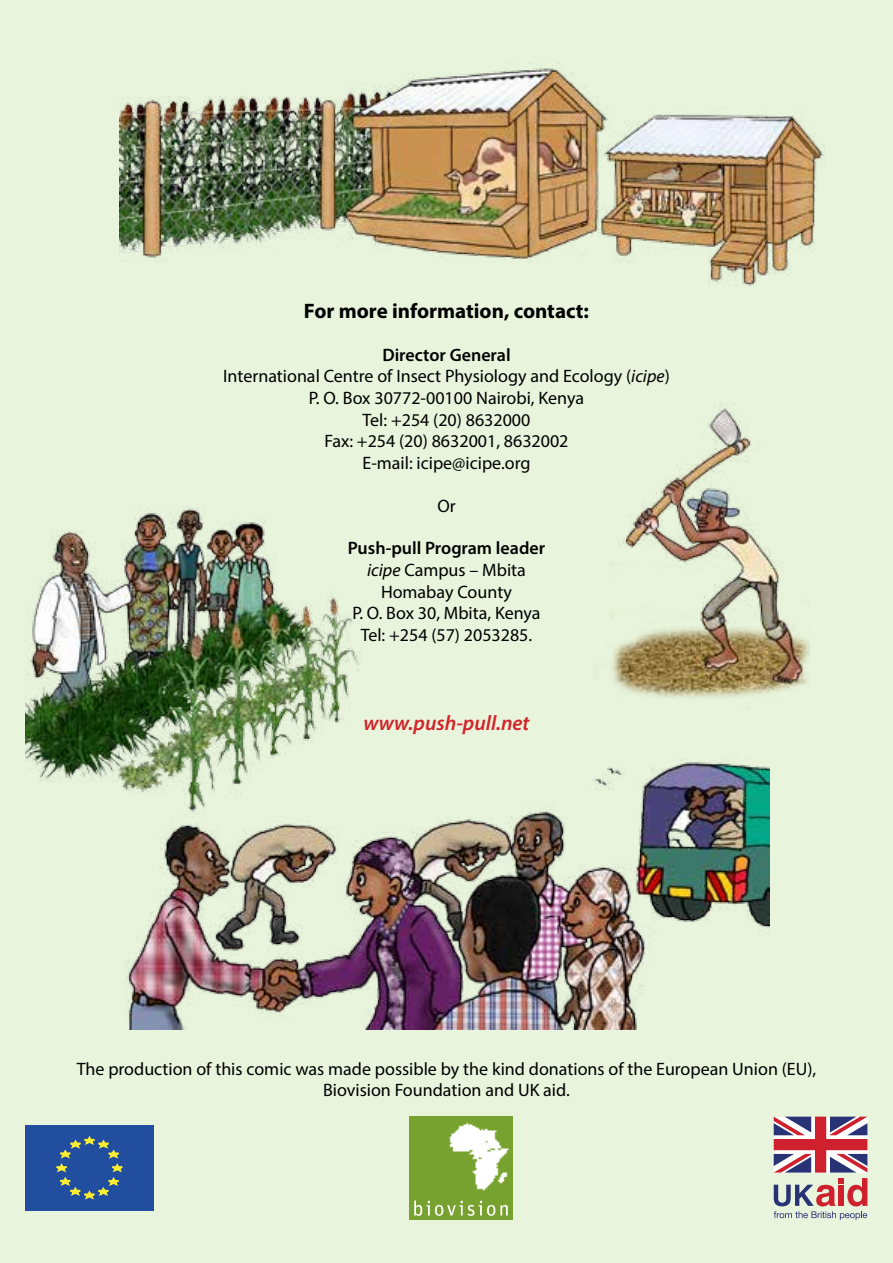
<style>
.page{position:relative;width:893px;height:1263px;background:#e8f4dc}
.page>*{position:absolute;margin:0;border:0;box-sizing:border-box;transform-origin:0 0}
.t1{font:700 21px "Myriad Pro";color:#000}
.t2{font:italic 600 21px "Myriad Pro";color:#d2232a}
.t3{font:18px/21.6px "Myriad Pro";color:#000;text-align:center}
.s1{font-weight:600}
.s2{font-style:italic}
</style>
<div class="page">
<img style="left:26px;top:508px;width:336px;height:279px">
<div style="left:26px;top:1126px;width:128px;height:85px;background:#214e9e"></div>
<svg style="left:56px;top:1136px;width:67px;height:64px"></svg>
<div style="left:409px;top:1116px;width:104px;height:104px;background:#78a22f"></div>
<svg style="left:414px;top:1200px;width:94px;height:16px"></svg>
<img style="left:449px;top:1122px;width:60px;height:69px">
<img style="left:123px;top:757px;width:647px;height:272px">
<img style="left:611px;top:403px;width:199px;height:295px">
<img style="left:119px;top:63px;width:705px;height:223px">
<svg style="left:774px;top:1116px;width:93px;height:56px;background:#b67489"></svg>
<svg style="left:774px;top:1178px;width:93px;height:42px"></svg>
<p class="t1" style="left:304px;top:297px;width:287px">For more information, contact:</p>
<p class="t3" style="left:223px;top:344px;width:448px"><span class="s1">Director General<br></span>International Centre of Insect Physiology and Ecology (<span class="s2">icipe</span>)<br>P. O. Box 30772-00100 Nairobi, Kenya<br>Tel: +254 (20) 8632000<br>Fax: +254 (20) 8632001, 8632002<br>E-mail: icipe@icipe.org</p>
<p class="t3" style="left:437px;top:494px;width:20px">Or</p>
<p class="t3" style="left:348px;top:537px;width:199px"><span class="s1">Push-pull Program leader </span><span class="s2">icipe</span> Campus – Mbita<br>Homabay County<br>P. O. Box 30, Mbita, Kenya<br>Tel: +254 (57) 2053285.</p>
<p class="t2" style="left:363px;top:709px;width:168px">www.push-pull.net</p>
<p class="t3" style="left:77px;top:1058px;width:741px">The production of this comic was made possible by the kind donations of the European Union (EU),<br>Biovision Foundation and UK aid.</p>
</div>
